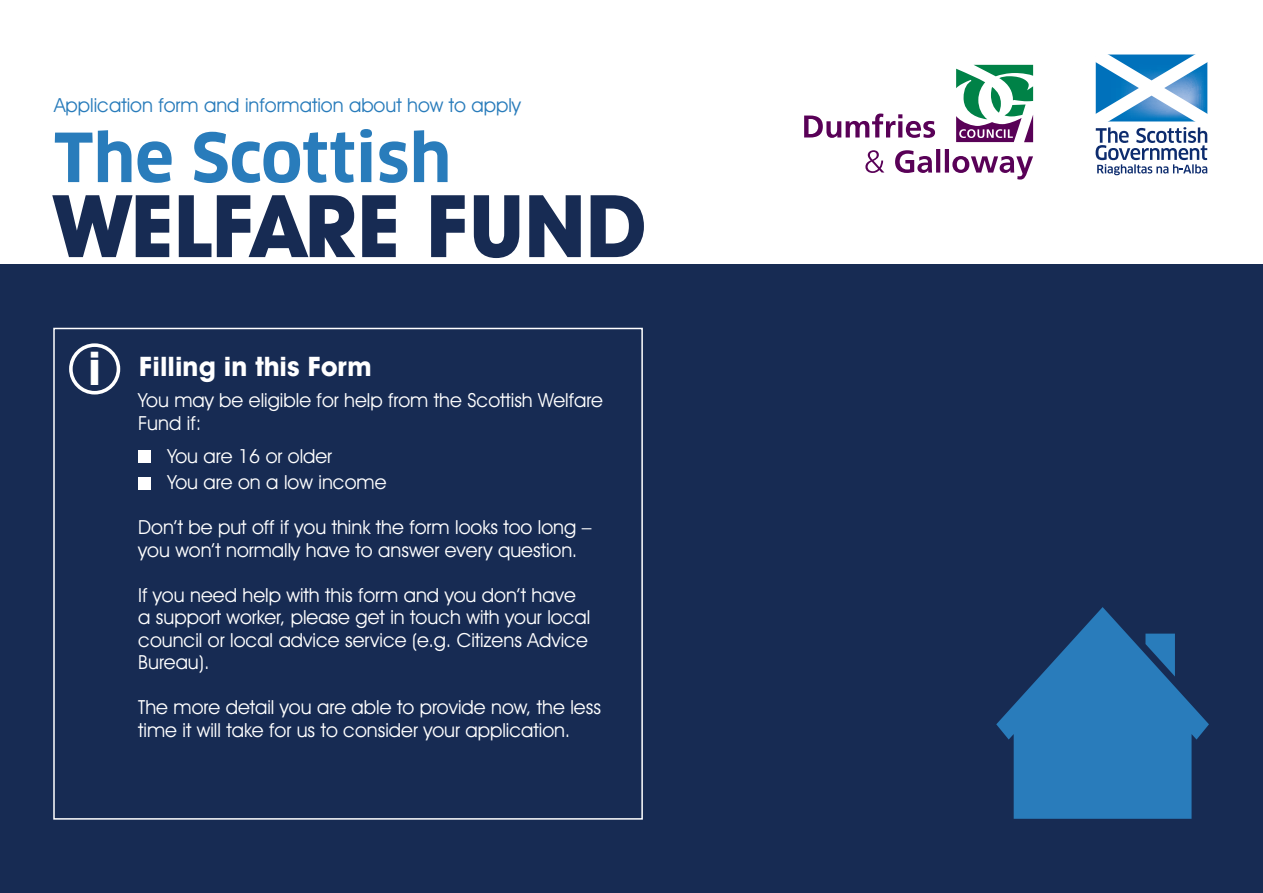
<style>
.page{position:relative;width:1263px;height:893px;background:#fff}
.page>*{position:absolute;margin:0;border:0;box-sizing:border-box;transform-origin:0 0}
.t1{font:700 87px "Avant Garde IT Cby BT";color:#172b53}
.t2{font:700 66px "Clan LF";color:#297cbb}
.t3{font:700 27px "Avant Garde IT Cby BT";color:#fff}
.t4{font:19.5px/22.5px "Avant Garde IT Cby BT";color:#fff}
.t5{font:19.5px "Avant Garde IT Cby BT";color:#297cbb}
.s1{font-size:46.8px}
</style>
<div class="page">
<svg style="left:1095px;top:54px;width:113px;height:121px"></svg>
<div style="left:0;top:265px;width:1263px;height:628px;background:#172b53"></div>
<div style="left:53px;top:328px;width:590px;height:492px;border:2px solid #fff"></div>
<div style="left:69px;top:343px;width:51px;height:51px;border:4px solid #fff;border-radius:50%"></div>
<div style="left:138px;top:450px;width:13px;height:13px;background:#fff"></div>
<div style="left:138px;top:477px;width:13px;height:12px;background:#fff"></div>
<svg style="left:996px;top:607px;width:213px;height:212px;fill:#297cbb"></svg>
<svg style="left:1145px;top:634px;width:30px;height:42px"></svg>
<svg style="left:956px;top:65px;width:77px;height:77px"></svg>
<svg style="left:804px;top:114px;width:131px;height:24px"></svg>
<svg style="left:865px;top:149px;width:168px;height:31px"></svg>
<p class="t5" style="left:54px;top:93px;width:468px">Application form and information about how to apply</p>
<h2 class="t2" style="left:54px;top:117px;width:399px">The Scottish</h2>
<h1 class="t1" style="left:54px;top:173px;width:594px">WELFARE FUND</h1>
<h3 class="t3" style="left:88px;top:350px;width:285px"><span class="s1">i</span> Filling in this Form</h3>
<p class="t4" style="left:138px;top:389px;width:466px">You may be eligible for help from the Scottish Welfare<br>Fund if:</p>
<p class="t4" style="left:167px;top:442px;width:221px;line-height:26.7px">You are 16 or older<br>You are on a low income</p>
<p class="t4" style="left:138px;top:516px;width:455px">Don’t be put off if you think the form looks too long – you won’t normally have to answer every question.</p>
<p class="t4" style="left:138px;top:584px;width:454px">If you need help with this form and you don’t have a support worker, please get in touch with your local council or local advice service (e.g. Citizens Advice Bureau).</p>
<p class="t4" style="left:138px;top:696px;width:464px">The more detail you are able to provide now, the less time it will take for us to consider your application.</p>
</div>
